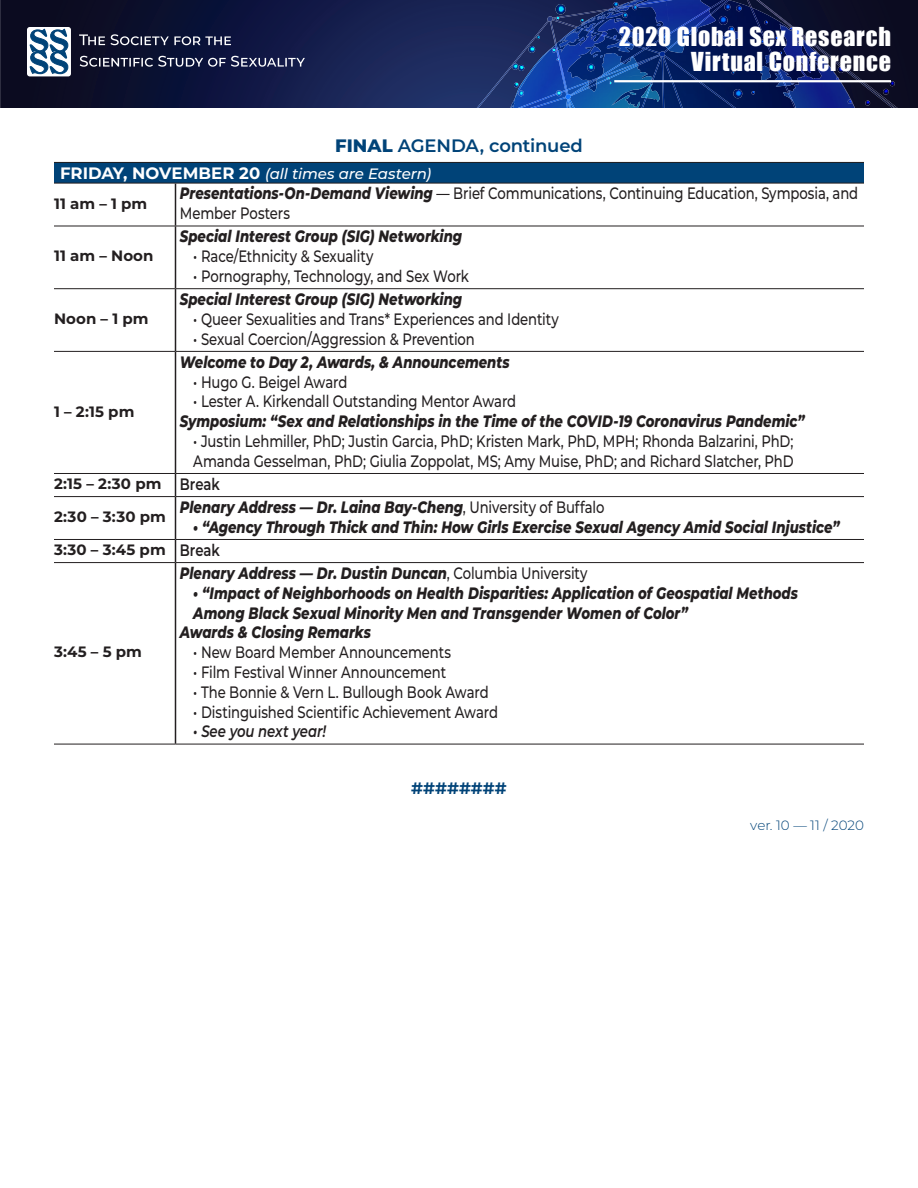
<style>
.page{position:relative;width:918px;height:1188px;background:#fff}
.page>*{position:absolute;margin:0;border:0;box-sizing:border-box;transform-origin:0 0}
.t1{font:24px/25.5px "Impact";letter-spacing:.03em;color:#fff;text-align:right}
.t2{font:600 18px "Montserrat";letter-spacing:-.01em;color:#004378}
.t3{font:500 16.5px/19.8px "Montserrat";letter-spacing:-.01em;color:#231f20;scale:.8 1}
.t4{font:italic 800 16.5px/19.8px "Montserrat";color:#231f20;scale:.8 1}
.t5{font:italic 600 16.5px "Montserrat";letter-spacing:-.01em;color:#231f20;scale:.8 1}
.t6{font:600 16.5px "Montserrat";letter-spacing:-.005em;color:#231f20;scale:.8 1}
.t7{font:700 16.5px "Montserrat";color:#004378}
.t8{font:700 15px "Montserrat";letter-spacing:.01em;color:#231f20}
.t9{font:italic 500 15px "Montserrat";letter-spacing:-.01em;color:#fff}
.t10{font:300 13.5px "Montserrat";color:#004378}
.s1{font-weight:800}
.s2{font-weight:700;font-style:normal;font-size:16.5px}
.s3{font-weight:800;font-style:italic}
.s4{font-weight:500;font-style:normal}
</style>
<div class="page">
<svg style="left:0;top:0;width:918px;height:108px;background:#121940"></svg>
<img style="left:637px;top:6px;width:27px;height:45px">
<img style="left:637px;top:6px;width:7px;height:6px">
<img style="left:637px;top:19px;width:4px;height:8px">
<img style="left:641px;top:88px;width:1px;height:14px">
<img style="left:642px;top:58px;width:22px;height:50px">
<img style="left:638px;top:61px;width:22px;height:27px">
<img style="left:645px;top:49px;width:15px;height:12px">
<img style="left:645px;top:84px;width:7px;height:14px">
<img style="left:664px;top:55px;width:55px;height:53px">
<img style="left:645px;top:6px;width:19px;height:43px">
<img style="left:660px;top:8px;width:4px;height:32px">
<img style="left:637px;top:49px;width:8px;height:29px">
<img style="left:664px;top:0;width:55px;height:53px">
<img style="left:668px;top:14px;width:43px;height:36px">
<svg style="left:719px;top:0;width:179px;height:108px;background:#0d1748"></svg>
<img style="left:637px;top:0;width:36px;height:6px">
<img style="left:637px;top:27px;width:8px;height:22px">
<svg style="left:660px;top:51px;width:5px;height:7px"></svg>
<svg style="left:477px;top:0;width:160px;height:108px;background:#193a80"></svg>
<hr style="left:614px;top:80px;width:277px;height:2px;background:#fff">
<div style="left:27px;top:27px;width:44px;height:49px;background:#fff;border-radius:3px"></div>
<svg style="left:29px;top:28px;width:40px;height:47px"></svg>
<svg style="left:80px;top:56px;width:225px;height:11px;background:#4c516c"></svg>
<svg style="left:79px;top:34px;width:152px;height:11px;background:#494d65"></svg>
<div style="left:54px;top:162px;width:810px;height:21px;background:#004378"></div>
<hr style="left:175px;top:183px;width:1px;height:43px;background:#231f20">
<hr style="left:175px;top:226px;width:1px;height:62px;background:#231f20">
<hr style="left:175px;top:289px;width:1px;height:62px;background:#231f20">
<hr style="left:175px;top:352px;width:1px;height:121px;background:#231f20">
<svg style="left:175px;top:474px;width:1px;height:22px"></svg>
<hr style="left:175px;top:497px;width:1px;height:42px;background:#231f20">
<svg style="left:175px;top:540px;width:1px;height:22px"></svg>
<hr style="left:175px;top:563px;width:1px;height:181px;background:#231f20">
<hr style="left:54px;top:162px;width:122px;height:1px;background:#231f20">
<hr style="left:176px;top:162px;width:688px;height:1px;background:#231f20">
<hr style="left:54px;top:183px;width:122px;height:1px;background:#231f20">
<hr style="left:176px;top:183px;width:688px;height:1px;background:#231f20">
<hr style="left:54px;top:226px;width:122px;height:1px;background:#231f20">
<hr style="left:176px;top:226px;width:688px;height:1px;background:#231f20">
<hr style="left:54px;top:288px;width:122px;height:1px;background:#231f20">
<hr style="left:176px;top:288px;width:688px;height:1px;background:#231f20">
<hr style="left:54px;top:351px;width:122px;height:1px;background:#231f20">
<hr style="left:176px;top:351px;width:688px;height:1px;background:#231f20">
<hr style="left:54px;top:473px;width:122px;height:1px;background:#231f20">
<hr style="left:176px;top:473px;width:688px;height:1px;background:#231f20">
<hr style="left:54px;top:496px;width:122px;height:1px;background:#231f20">
<hr style="left:176px;top:496px;width:688px;height:1px;background:#231f20">
<hr style="left:54px;top:539px;width:122px;height:1px;background:#231f20">
<hr style="left:176px;top:539px;width:688px;height:1px;background:#231f20">
<hr style="left:54px;top:562px;width:122px;height:1px;background:#231f20">
<hr style="left:176px;top:562px;width:688px;height:1px;background:#231f20">
<hr style="left:54px;top:744px;width:122px;height:1px;background:#231f20">
<hr style="left:176px;top:744px;width:688px;height:1px;background:#231f20">
<p class="t2" style="left:335px;top:133px;width:249px"><span class="s1">FINAL</span> AGENDA, continued</p>
<p class="t1" style="left:619px;top:23px;width:274px">2020 Global Sex Research<br>Virtual Conference</p>
<p class="t9" style="left:60px;top:163px;width:373px"><span class="s2">FRIDAY, NOVEMBER 20</span> (all times are Eastern)</p>
<p class="t8" style="left:54px;top:192px;width:95px">11 am – 1 pm</p>
<p class="t3" style="left:180px;top:183px;width:850px"><span class="s3">Presentations-On-Demand Viewing</span> — Brief Communications, Continuing Education, Symposia, and<br>Member Posters</p>
<p class="t8" style="left:54px;top:245px;width:101px">11 am – Noon</p>
<p class="t4" style="left:180px;top:226px;width:354px">Special Interest Group (SIG) Networking</p>
<p class="t3" style="left:193px;top:246px;width:227px">• Race/Ethnicity &amp; Sexuality</p>
<p class="t3" style="left:193px;top:266px;width:346px">• Pornography, Technology, and Sex Work</p>
<p class="t8" style="left:54px;top:308px;width:96px">Noon – 1 pm</p>
<p class="t8" style="left:54px;top:400px;width:82px">1 – 2:15 pm</p>
<p class="t4" style="left:180px;top:288px;width:354px">Special Interest Group (SIG) Networking</p>
<p class="t3" style="left:193px;top:308px;width:459px">• Queer Sexualities and Trans* Experiences and Identity</p>
<p class="t3" style="left:193px;top:328px;width:353px">• Sexual Coercion/Aggression &amp; Prevention</p>
<p class="t4" style="left:180px;top:351px;width:414px">Welcome to Day 2, Awards, &amp; Announcements</p>
<p class="t3" style="left:193px;top:371px;width:194px">• Hugo G. Beigel Award</p>
<p class="t3" style="left:193px;top:391px;width:405px">• Lester A. Kirkendall Outstanding Mentor Award</p>
<p class="t4" style="left:180px;top:410px;width:783px">Symposium: “Sex and Relationships in the Time of the COVID-19 Coronavirus Pandemic”</p>
<p class="t3" style="left:193px;top:431px;width:752px">• Justin Lehmiller, PhD; Justin Garcia, PhD; Kristen Mark, PhD, MPH; Rhonda Balzarini, PhD;<br>Amanda Gesselman, PhD; Giulia Zoppolat, MS; Amy Muise, PhD; and Richard Slatcher, PhD</p>
<p class="t8" style="left:54px;top:473px;width:109px">2:15 – 2:30 pm</p>
<p class="t6" style="left:180px;top:472px;width:51px">Break</p>
<p class="t8" style="left:54px;top:506px;width:113px">2:30 – 3:30 pm</p>
<p class="t4" style="left:180px;top:496px;width:533px">Plenary Address — Dr. Laina Bay-Cheng<span class="s4">, University of Buffalo</span></p>
<p class="t4" style="left:193px;top:516px;width:809px">• “Agency Through Thick and Thin: How Girls Exercise Sexual Agency Amid Social Injustice”</p>
<p class="t8" style="left:54px;top:539px;width:113px">3:30 – 3:45 pm</p>
<p class="t6" style="left:180px;top:538px;width:51px">Break</p>
<p class="t8" style="left:54px;top:641px;width:90px">3:45 – 5 pm</p>
<p class="t4" style="left:180px;top:562px;width:511px">Plenary Address — Dr. Dustin Duncan<span class="s4">, Columbia University</span></p>
<p class="t4" style="left:193px;top:582px;width:757px">• “Impact of Neighborhoods on Health Disparities: Application of Geospatial Methods<br>Among Black Sexual Minority Men and Transgender Women of Color”</p>
<p class="t4" style="left:180px;top:622px;width:240px">Awards &amp; Closing Remarks</p>
<p class="t3" style="left:193px;top:642px;width:324px">• New Board Member Announcements</p>
<p class="t3" style="left:193px;top:662px;width:318px">• Film Festival Winner Announcement</p>
<p class="t3" style="left:193px;top:681px;width:371px">• The Bonnie &amp; Vern L. Bullough Book Award</p>
<p class="t3" style="left:193px;top:701px;width:383px">• Distinguished Scientific Achievement Award</p>
<p class="t5" style="left:193px;top:720px;width:167px">• See you next year!</p>
<p class="t7" style="left:411px;top:776px;width:97px">########</p>
<p class="t10" style="left:750px;top:816px;width:115px">ver. 10 — 11 / 2020</p>
</div>
